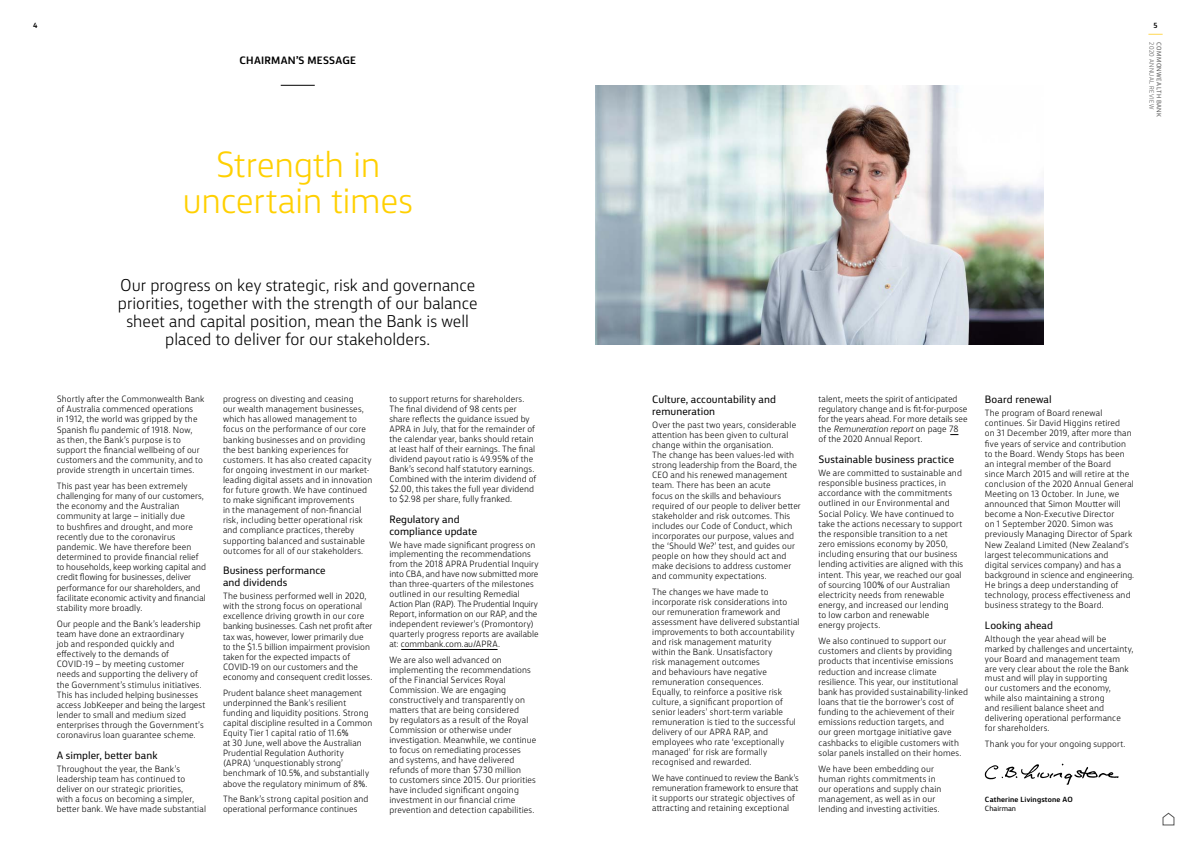
<style>
.page{position:relative;width:1191px;height:842px;background:#fff}
.page>*{position:absolute;margin:0;border:0;box-sizing:border-box;transform-origin:0 0}
.t1{font:300 34px/36px "CBA Sans";letter-spacing:-.01em;color:#ffd000;text-align:center}
.t2{font:300 16px/18px "CBA Sans";color:#000;text-align:center}
.t3{font:10px/12px "CBA Sans";letter-spacing:.005em;color:#000}
.t4{font:700 10px "CBA Sans";letter-spacing:.025em;color:#000}
.t5{font:300 8.5px/10.1px "CBA Sans";letter-spacing:.015em;color:#000}
.t6{font:700 7px "CBA Sans";letter-spacing:.02em;color:#000}
.t7{font:7px "CBA Sans";color:#000}
.t8{font:300 6px "CBA Sans";letter-spacing:.065em;color:#565656}
.t9{font:6px "CBA Sans";letter-spacing:.06em;color:#565656}
.s1{font-style:italic}
</style>
<div class="page">
<img style="left:985px;top:763px;width:134px;height:22px">
<img style="left:595px;top:85px;width:448px;height:259px">
<hr style="left:281px;top:85px;width:34px;height:1px;background:#000">
<svg style="left:1148px;top:34px;width:14px;height:1px"></svg>
<svg style="left:1162px;top:812px;width:12px;height:14px"></svg>
<hr style="left:401px;top:649px;width:96px;height:1px;background:#000">
<p class="t6" style="left:33px;top:19px;width:6px">4</p>
<p class="t6" style="left:1153px;top:19px;width:6px">5</p>
<p class="t8" style="left:1156px;top:42px;width:69px;rotate:90deg">2020 ANNUAL REVIEW</p>
<p class="t9" style="left:1164px;top:42px;width:77px;rotate:90deg">COMMONWEALTH BANK</p>
<p class="t4" style="left:239px;top:52px;width:118px">CHAIRMAN’S MESSAGE</p>
<h1 class="t1" style="left:182px;top:143px;width:232px">Strength in uncertain times</h1>
<h2 class="t2" style="left:118px;top:274px;width:361px">Our progress on key strategic, risk and governance priorities, together with the strength of our balance sheet and capital position, mean the Bank is well placed to deliver for our stakeholders.</h2>
<p class="t5" style="left:57px;top:393px;width:149px">Shortly after the Commonwealth Bank of Australia commenced operations<br>in 1912, the world was gripped by the Spanish flu pandemic of 1918. Now,<br>as then, the Bank’s purpose is to support the financial wellbeing of our customers and the community, and to provide strength in uncertain times.</p>
<p class="t5" style="left:57px;top:480px;width:151px">This past year has been extremely challenging for many of our customers, the economy and the Australian community at large – initially due<br>to bushfires and drought, and more recently due to the coronavirus pandemic. We have therefore been determined to provide financial relief to households, keep working capital and credit flowing for businesses, deliver performance for our shareholders, and facilitate economic activity and financial stability more broadly.</p>
<p class="t5" style="left:57px;top:618px;width:150px">Our people and the Bank’s leadership team have done an extraordinary<br>job and responded quickly and effectively to the demands of COVID-19 – by meeting customer needs and supporting the delivery of the Government’s stimulus initiatives.<br>This has included helping businesses access JobKeeper and being the largest lender to small and medium sized enterprises through the Government’s coronavirus loan guarantee scheme.</p>
<p class="t3" style="left:57px;top:748px;width:102px">A simpler, better bank</p>
<p class="t5" style="left:57px;top:763px;width:151px">Throughout the year, the Bank’s leadership team has continued to deliver on our strategic priorities,<br>with a focus on becoming a simpler, better bank. We have made substantial</p>
<p class="t5" style="left:223px;top:393px;width:151px">progress on divesting and ceasing<br>our wealth management businesses, which has allowed management to focus on the performance of our core banking businesses and on providing the best banking experiences for customers. It has also created capacity for ongoing investment in our market&shy;leading digital assets and in innovation for future growth. We have continued to make significant improvements<br>in the management of non-financial risk, including better operational risk and compliance practices, thereby supporting balanced and sustainable outcomes for all of our stakeholders.</p>
<p class="t3" style="left:223px;top:563px;width:104px">Business performance and dividends</p>
<p class="t5" style="left:223px;top:590px;width:151px">The business performed well in 2020, with the strong focus on operational excellence driving growth in our core banking businesses. Cash net profit after tax was, however, lower primarily due to the $1.5 billion impairment provision taken for the expected impacts of COVID-19 on our customers and the economy and consequent credit losses.</p>
<p class="t5" style="left:223px;top:687px;width:151px">Prudent balance sheet management underpinned the Bank’s resilient funding and liquidity positions. Strong capital discipline resulted in a Common Equity Tier 1 capital ratio of 11.6%<br>at 30 June, well above the Australian Prudential Regulation Authority (APRA) ‘unquestionably strong’ benchmark of 10.5%, and substantially above the regulatory minimum of 8%.</p>
<p class="t5" style="left:223px;top:793px;width:147px">The Bank’s strong capital position and operational performance continues</p>
<p class="t5" style="left:389px;top:393px;width:148px">to support returns for shareholders.<br>The final dividend of 98 cents per share reflects the guidance issued by APRA in July, that for the remainder of the calendar year, banks should retain at least half of their earnings. The final dividend payout ratio is 49.95% of the Bank’s second half statutory earnings.<br>Combined with the interim dividend of $2.00, this takes the full year dividend to $2.98 per share, fully franked.</p>
<p class="t3" style="left:389px;top:512px;width:89px">Regulatory and compliance update</p>
<p class="t5" style="left:389px;top:539px;width:151px">We have made significant progress on implementing the recommendations from the 2018 APRA Prudential Inquiry into CBA, and have now submitted more than three-quarters of the milestones outlined in our resulting Remedial Action Plan (RAP). The Prudential Inquiry Report, information on our RAP, and the independent reviewer’s (Promontory) quarterly progress reports are available at: commbank.com.au/APRA.</p>
<p class="t5" style="left:389px;top:654px;width:148px">We are also well advanced on implementing the recommendations of the Financial Services Royal Commission. We are engaging constructively and transparently on matters that are being considered<br>by regulators as a result of the Royal Commission or otherwise under investigation. Meanwhile, we continue to focus on remediating processes and systems, and have delivered refunds of more than $730 million<br>to customers since 2015. Our priorities have included significant ongoing investment in our financial crime prevention and detection capabilities.</p>
<p class="t3" style="left:652px;top:393px;width:125px">Culture, accountability and remuneration</p>
<p class="t5" style="left:652px;top:419px;width:150px">Over the past two years, considerable attention has been given to cultural change within the organisation.<br>The change has been values-led with strong leadership from the Board, the CEO and his renewed management team. There has been an acute<br>focus on the skills and behaviours required of our people to deliver better stakeholder and risk outcomes. This includes our Code of Conduct, which incorporates our purpose, values and the ‘Should We?’ test, and guides our people on how they should act and make decisions to address customer and community expectations.</p>
<p class="t5" style="left:652px;top:586px;width:149px">The changes we have made to incorporate risk considerations into our remuneration framework and assessment have delivered substantial improvements to both accountability and risk management maturity<br>within the Bank. Unsatisfactory<br>risk management outcomes<br>and behaviours have negative remuneration consequences.<br>Equally, to reinforce a positive risk culture, a significant proportion of senior leaders’ short-term variable remuneration is tied to the successful delivery of our APRA RAP, and employees who rate ‘exceptionally managed’ for risk are formally recognised and rewarded.</p>
<p class="t5" style="left:652px;top:772px;width:148px">We have continued to review the Bank’s remuneration framework to ensure that it supports our strategic objectives of attracting and retaining exceptional</p>
<p class="t5" style="left:818px;top:393px;width:150px">talent, meets the spirit of anticipated regulatory change and is fit-for-purpose for the years ahead. For more details see the <span class="s1">Remuneration report</span> on page 78 of the 2020 Annual Report.</p>
<p class="t3" style="left:818px;top:452px;width:137px">Sustainable business practice</p>
<p class="t5" style="left:818px;top:467px;width:146px">We are committed to sustainable and responsible business practices, in accordance with the commitments outlined in our Environmental and Social Policy. We have continued to take the actions necessary to support the responsible transition to a net zero emissions economy by 2050, including ensuring that our business lending activities are aligned with this intent. This year, we reached our goal of sourcing 100% of our Australian electricity needs from renewable energy, and increased our lending<br>to low carbon and renewable<br>energy projects.</p>
<p class="t5" style="left:818px;top:635px;width:151px">We also continued to support our customers and clients by providing products that incentivise emissions reduction and increase climate resilience. This year, our institutional bank has provided sustainability‑linked loans that tie the borrower’s cost of funding to the achievement of their emissions reduction targets, and<br>our green mortgage initiative gave cashbacks to eligible customers with solar panels installed on their homes.</p>
<p class="t5" style="left:818px;top:763px;width:124px">We have been embedding our human rights commitments in our operations and supply chain management, as well as in our lending and investing activities.</p>
<p class="t3" style="left:985px;top:393px;width:68px">Board renewal</p>
<p class="t5" style="left:985px;top:407px;width:151px">The program of Board renewal continues. Sir David Higgins retired<br>on 31 December 2019, after more than five years of service and contribution to the Board. Wendy Stops has been an integral member of the Board<br>since March 2015 and will retire at the conclusion of the 2020 Annual General Meeting on 13 October. In June, we announced that Simon Moutter will become a Non-Executive Director<br>on 1 September 2020. Simon was previously Managing Director of Spark New Zealand Limited (New Zealand’s largest telecommunications and digital services company) and has a background in science and engineering.<br>He brings a deep understanding of technology, process effectiveness and business strategy to the Board.</p>
<p class="t3" style="left:985px;top:618px;width:70px">Looking ahead</p>
<p class="t5" style="left:985px;top:633px;width:150px">Although the year ahead will be marked by challenges and uncertainty, your Board and management team are very clear about the role the Bank must and will play in supporting<br>our customers and the economy,<br>while also maintaining a strong<br>and resilient balance sheet and delivering operational performance for shareholders.</p>
<p class="t5" style="left:985px;top:738px;width:142px">Thank you for your ongoing support.</p>
<p class="t6" style="left:985px;top:793px;width:89px">Catherine Livingstone AO</p>
<p class="t7" style="left:985px;top:802px;width:33px">Chairman</p>
</div>
